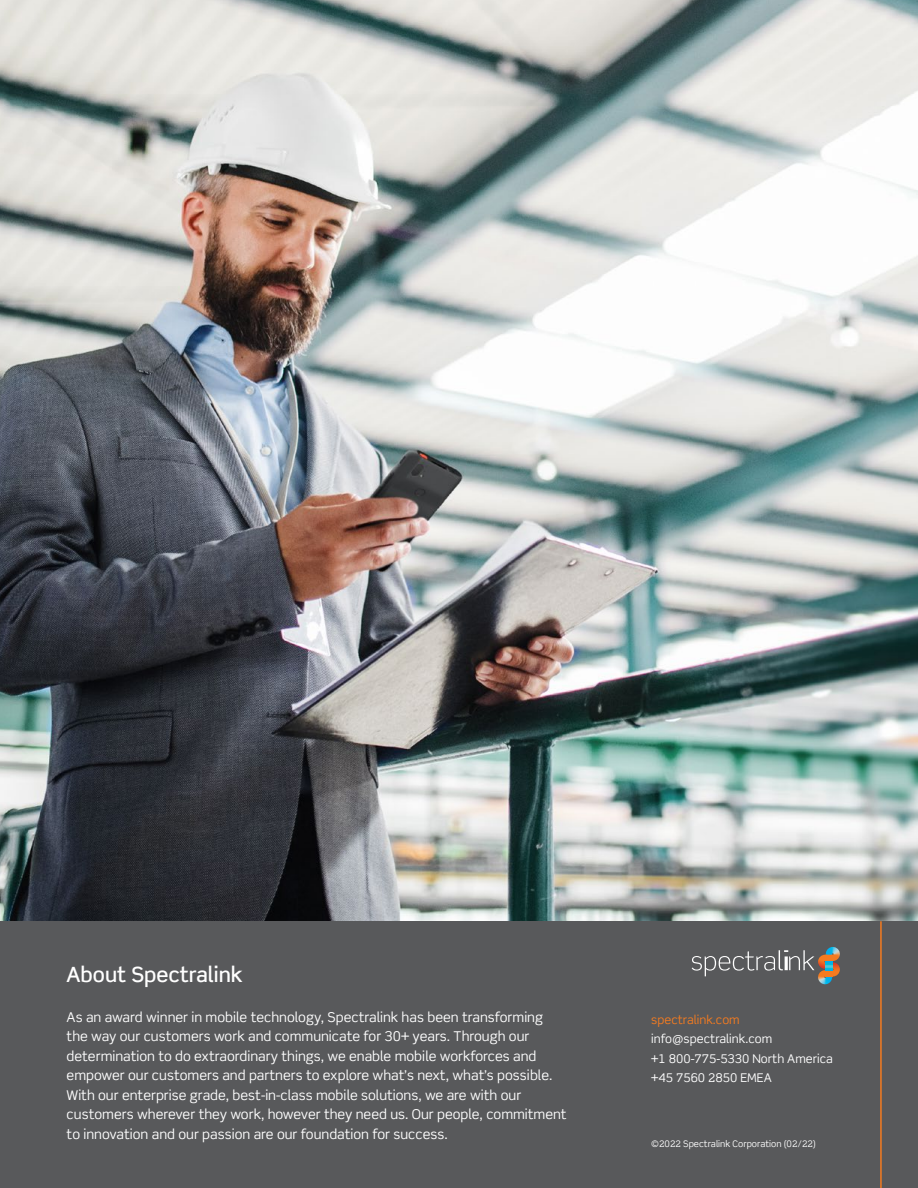
<style>
.page{position:relative;width:918px;height:1188px;background:#fff}
.page>*{position:absolute;margin:0;border:0;box-sizing:border-box;transform-origin:0 0}
.t1{font:500 21px "Scene Std";color:#fff}
.t2{font:13.5px/19.5px "Scene Std";color:#fff}
.t3{font:12px/19.5px "Scene Std";color:#fff}
.t4{font:12px "Scene Std";color:#f47b20}
.t5{font:9px "Scene Std";color:#fff}
</style>
<div class="page">
<img style="left:0;top:0;width:918px;height:921px">
<div style="left:0;top:921px;width:918px;height:267px;background:#58595b"></div>
<hr style="left:880px;top:921px;width:2px;height:267px;background:#f47b20">
<img style="left:818px;top:977px;width:14px;height:7px">
<img style="left:827px;top:947px;width:12px;height:3px">
<svg style="left:692px;top:950px;width:148px;height:27px"></svg>
<h1 class="t1" style="left:67px;top:961px;width:178px">About Spectralink</h1>
<p class="t2" style="left:67px;top:1007px;width:502px">As an award winner in mobile technology, Spectralink has been transforming the way our customers work and communicate for 30+ years. Through our determination to do extraordinary things, we enable mobile workforces and empower our customers and partners to explore what’s next, what’s possible.<br>With our enterprise grade, best-in-class mobile solutions, we are with our customers wherever they work, however they need us. Our people, commitment to innovation and our passion are our foundation for success.</p>
<p class="t4" style="left:651px;top:1012px;width:90px">spectralink.com</p>
<p class="t3" style="left:651px;top:1029px;width:183px">info@spectralink.com<br>+1 800-775-5330 North America +45 7560 2850 EMEA</p>
<p class="t5" style="left:651px;top:1138px;width:166px">©2022 Spectralink Corporation (02/22)</p>
</div>
